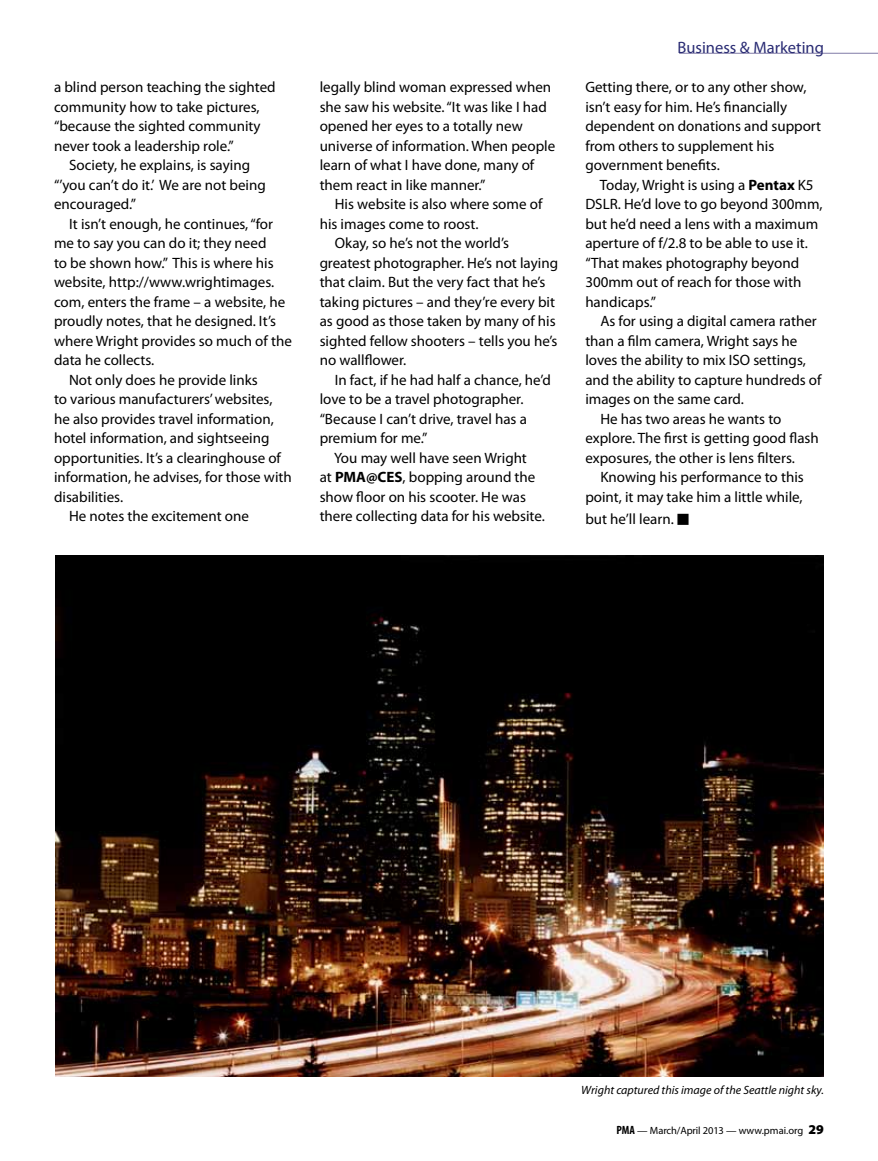
<style>
.page{position:relative;width:878px;height:1161px;background:#fff}
.page>*{position:absolute;margin:0;border:0;box-sizing:border-box;transform-origin:0 0}
.t1{font:16.5px "Myriad Pro";color:#2a2c74}
.t2{font:15px/19.5px "Myriad Pro";color:#000}
.t3{font:italic 12px "Myriad Pro";color:#000}
.t4{font:10.5px "Myriad Pro";letter-spacing:-.01em;color:#000}
.s1{font-weight:700}
.s2{font-weight:700;font-stretch:condensed;font-size:12px}
.s3{font-weight:900;font-size:13.5px}
</style>
<div class="page">
<hr style="left:679px;top:53px;width:199px;height:1px;background:#817ba7">
<img style="left:55px;top:555px;width:768px;height:522px">
<p class="t2" style="left:54px;top:77px;width:223px">a blind person teaching the sighted</p>
<p class="t2" style="left:54px;top:97px;width:207px">community how to take pictures,</p>
<p class="t2" style="left:54px;top:116px;width:208px">“because the sighted community</p>
<p class="t2" style="left:54px;top:136px;width:181px">never took a leadership role.”</p>
<p class="t2" style="left:69px;top:155px;width:182px">Society, he explains, is saying</p>
<p class="t2" style="left:54px;top:175px;width:213px">“’you can’t do it.’ We are not being</p>
<p class="t2" style="left:54px;top:194px;width:83px">encouraged.”</p>
<p class="t2" style="left:69px;top:214px;width:205px">It isn’t enough, he continues, “for</p>
<p class="t2" style="left:54px;top:233px;width:214px">me to say you can do it; they need</p>
<p class="t2" style="left:54px;top:253px;width:221px">to be shown how.” This is where his</p>
<p class="t2" style="left:54px;top:272px;width:222px">website, http://www.wrightimages.</p>
<p class="t2" style="left:54px;top:292px;width:233px">com, enters the frame – a website, he</p>
<p class="t2" style="left:54px;top:311px;width:223px">proudly notes, that he designed. It’s</p>
<p class="t2" style="left:54px;top:331px;width:239px">where Wright provides so much of the</p>
<p class="t2" style="left:54px;top:350px;width:102px">data he collects.</p>
<p class="t2" style="left:69px;top:370px;width:190px">Not only does he provide links</p>
<p class="t2" style="left:54px;top:389px;width:220px">to various manufacturers’ websites,</p>
<p class="t2" style="left:54px;top:409px;width:221px">he also provides travel information,</p>
<p class="t2" style="left:54px;top:428px;width:217px">hotel information, and sightseeing</p>
<p class="t2" style="left:54px;top:448px;width:228px">opportunities. It’s a clearinghouse of</p>
<p class="t2" style="left:54px;top:467px;width:239px">information, he advises, for those with</p>
<p class="t2" style="left:54px;top:487px;width:71px">disabilities.</p>
<p class="t2" style="left:69px;top:506px;width:181px">He notes the excitement one</p>
<p class="t2" style="left:320px;top:77px;width:237px">legally blind woman expressed when she saw his website. “It was like I had opened her eyes to a totally new universe of information. When people learn of what I have done, many of them react in like manner.”</p>
<p class="t2" style="left:334px;top:194px;width:209px">His website is also where some of</p>
<p class="t2" style="left:320px;top:214px;width:160px">his images come to roost.</p>
<p class="t2" style="left:334px;top:233px;width:176px">Okay, so he’s not the world’s</p>
<p class="t2" style="left:320px;top:253px;width:240px">greatest photographer. He’s not laying</p>
<p class="t2" style="left:320px;top:272px;width:227px">that claim. But the very fact that he’s</p>
<p class="t2" style="left:320px;top:292px;width:237px">taking pictures – and they’re every bit</p>
<p class="t2" style="left:320px;top:311px;width:237px">as good as those taken by many of his</p>
<p class="t2" style="left:320px;top:331px;width:239px">sighted fellow shooters – tells you he’s</p>
<p class="t2" style="left:320px;top:350px;width:88px">no wallflower.</p>
<p class="t2" style="left:334px;top:370px;width:218px">In fact, if he had half a chance, he’d</p>
<p class="t2" style="left:320px;top:389px;width:205px">love to be a travel photographer.</p>
<p class="t2" style="left:320px;top:409px;width:209px">“Because I can’t drive, travel has a</p>
<p class="t2" style="left:320px;top:428px;width:109px">premium for me.”</p>
<p class="t2" style="left:334px;top:448px;width:194px">You may well have seen Wright</p>
<p class="t2" style="left:320px;top:467px;width:217px">at <span class="s1">PMA@CES</span>, bopping around the</p>
<p class="t2" style="left:320px;top:487px;width:208px">show floor on his scooter. He was</p>
<p class="t2" style="left:320px;top:506px;width:227px">there collecting data for his website.</p>
<p class="t1" style="left:677px;top:38px;width:148px">Business &amp; Marketing</p>
<p class="t2" style="left:585px;top:77px;width:237px">Getting there, or to any other show, isn’t easy for him. He’s financially dependent on donations and support from others to supplement his government benefits.</p>
<p class="t2" style="left:585px;top:175px;width:239px;text-indent:14px">Today, Wright is using a <span class="s1">Pentax</span> K5<br>DSLR. He’d love to go beyond 300mm, but he’d need a lens with a maximum aperture of f/2.8 to be able to use it. “That makes photography beyond<br>300mm out of reach for those with handicaps.”</p>
<p class="t2" style="left:600px;top:311px;width:218px">As for using a digital camera rather</p>
<p class="t2" style="left:585px;top:331px;width:213px">than a film camera, Wright says he</p>
<p class="t2" style="left:585px;top:350px;width:222px">loves the ability to mix ISO settings,</p>
<p class="t2" style="left:585px;top:370px;width:238px">and the ability to capture hundreds of</p>
<p class="t2" style="left:585px;top:389px;width:160px">images on the same card.</p>
<p class="t2" style="left:600px;top:409px;width:183px">He has two areas he wants to</p>
<p class="t2" style="left:585px;top:428px;width:235px">explore. The first is getting good flash</p>
<p class="t2" style="left:585px;top:448px;width:211px">exposures, the other is lens filters.</p>
<p class="t2" style="left:600px;top:467px;width:205px">Knowing his performance to this</p>
<p class="t2" style="left:585px;top:487px;width:219px">point, it may take him a little while,</p>
<p class="t2" style="left:585px;top:509px;width:105px">but he’ll learn. ■</p>
<p class="t3" style="left:581px;top:1083px;width:244px">Wright captured this image of the Seattle night sky.</p>
<p class="t4" style="left:616px;top:1124px;width:209px"><span class="s2">PMA</span> — March/April 2013 — www.pmai.org <span class="s3">29</span></p>
</div>
